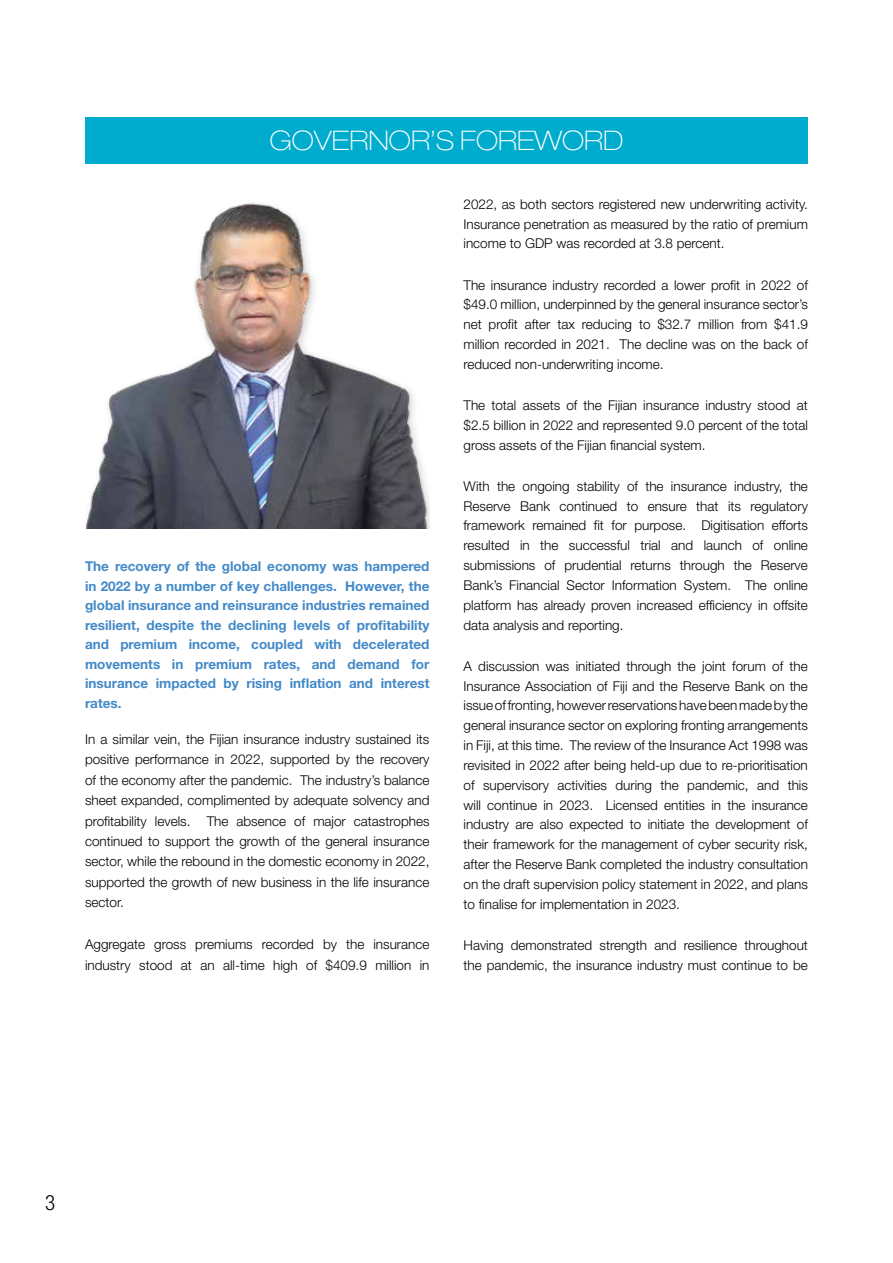
<style>
.page{position:relative;width:893px;height:1263px;background:#fff}
.page>*{position:absolute;margin:0;border:0;box-sizing:border-box;transform-origin:0 0}
.t1{font:100 expanded 27px "Helvetica Neue LT Std";color:#fff}
.t2{font:300 condensed 21px "Helvetica Neue LT Std";color:#000}
.t3{font:300 13.5px/19.8px "Helvetica Neue LT Std";color:#000;text-align:justify}
.t4{font:700 13.5px/19.5px "Helvetica Neue LT Std";color:#4389c8;text-align:justify}
</style>
<div class="page">
<img style="left:85px;top:203px;width:344px;height:326px">
<div style="left:85px;top:117px;width:723px;height:47px;background:#00accd"></div>
<h1 class="t1" style="left:269px;top:124px;width:356px">GOVERNOR’S FOREWORD</h1>
<p class="t4" style="left:85px;top:556px;width:346px">The recovery of the global economy was hampered in 2022 by a number of key challenges. However, the global insurance and reinsurance industries remained resilient, despite the declining levels of profitability and premium income, coupled with decelerated movements in premium rates, and demand for insurance impacted by rising inflation and interest rates.</p>
<p class="t3" style="left:85px;top:728px;width:346px;line-height:20.4px">In a similar vein, the Fijian insurance industry sustained its positive performance in 2022, supported by the recovery of the economy after the pandemic. The industry’s balance sheet expanded, complimented by adequate solvency and profitability levels. The absence of major catastrophes continued to support the growth of the general insurance sector, while the rebound in the domestic economy in 2022, supported the growth of new business in the life insurance sector.</p>
<p class="t3" style="left:85px;top:934px;width:346px;line-height:20.4px">Aggregate gross premiums recorded by the insurance industry stood at an all-time high of $409.9 million in</p>
<p class="t3" style="left:463px;top:194px;width:346px">2022, as both sectors registered new underwriting activity.<br>Insurance penetration as measured by the ratio of premium income to GDP was recorded at 3.8 percent.</p>
<p class="t3" style="left:463px;top:275px;width:346px">The insurance industry recorded a lower profit in 2022 of $49.0 million, underpinned by the general insurance sector’s net profit after tax reducing to $32.7 million from $41.9 million recorded in 2021. The decline was on the back of reduced non-underwriting income.</p>
<p class="t3" style="left:463px;top:395px;width:346px">The total assets of the Fijian insurance industry stood at $2.5 billion in 2022 and represented 9.0 percent of the total gross assets of the Fijian financial system.</p>
<p class="t3" style="left:463px;top:476px;width:346px">With the ongoing stability of the insurance industry, the Reserve Bank continued to ensure that its regulatory framework remained fit for purpose. Digitisation efforts resulted in the successful trial and launch of online submissions of prudential returns through the Reserve Bank’s Financial Sector Information System. The online platform has already proven increased efficiency in offsite data analysis and reporting.</p>
<p class="t3" style="left:463px;top:656px;width:346px">A discussion was initiated through the joint forum of the Insurance Association of Fiji and the Reserve Bank on the issue of fronting, however reservations have been made by the general insurance sector on exploring fronting arrangements in Fiji, at this time. The review of the Insurance Act 1998 was revisited in 2022 after being held-up due to re-prioritisation of supervisory activities during the pandemic, and this will continue in 2023. Licensed entities in the insurance industry are also expected to initiate the development of their framework for the management of cyber security risk, after the Reserve Bank completed the industry consultation on the draft supervision policy statement in 2022, and plans to finalise for implementation in 2023.</p>
<p class="t3" style="left:463px;top:935px;width:346px">Having demonstrated strength and resilience throughout the pandemic, the insurance industry must continue to be</p>
<h2 class="t2" style="left:45px;top:1191px;width:12px">3</h2>
</div>
